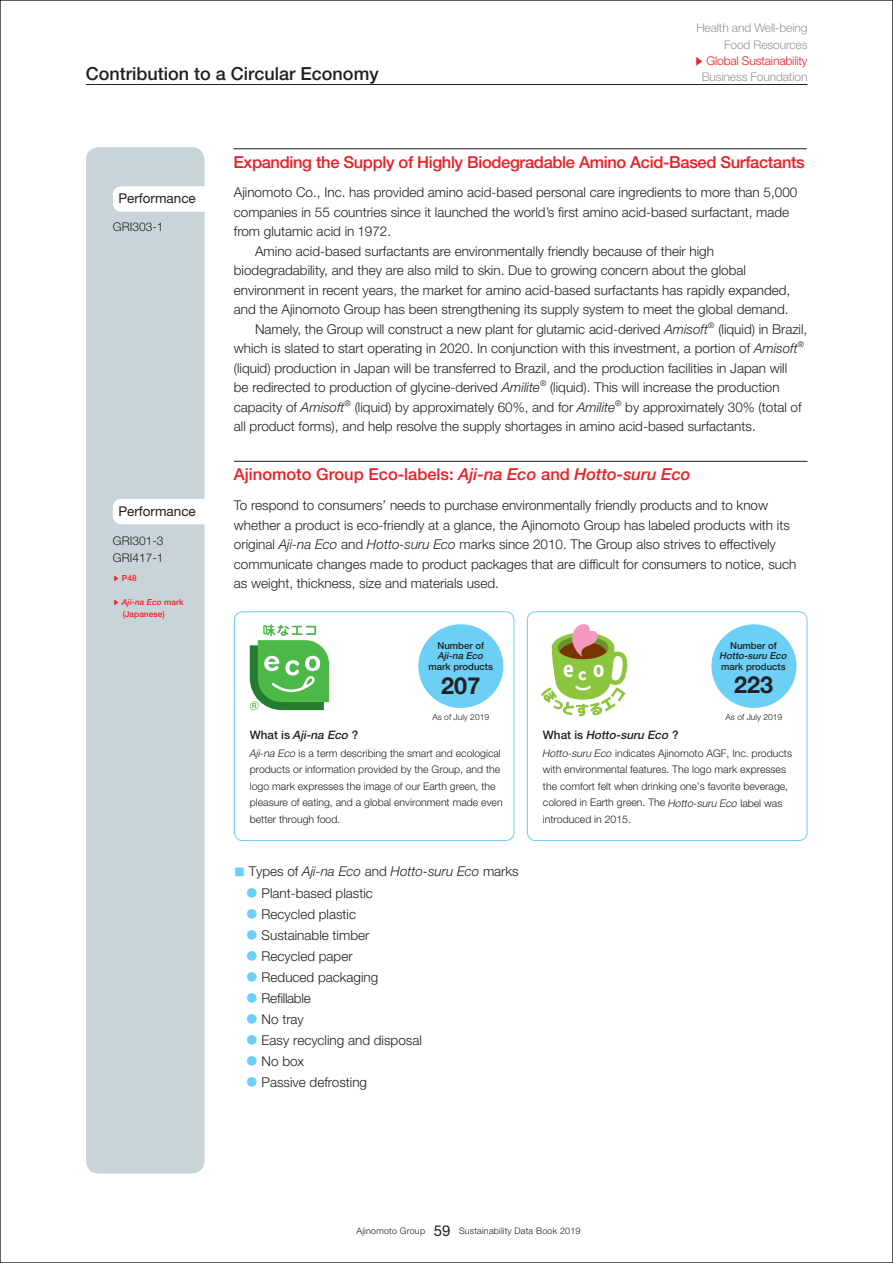
<style>
.page{position:relative;width:893px;height:1263px;background:#fff}
.page>*{position:absolute;margin:0;border:0;box-sizing:border-box;transform-origin:0 0}
.t1{font:700 23.4px "Helvetica Neue";color:#231f20}
.t2{font:500 18px "Helvetica Neue LT Std";color:#231f20}
.t3{font:500 16.5px "Helvetica Neue LT Std";letter-spacing:-.02em;color:#ee1d23}
.t4{font:500 16.5px "Helvetica Neue LT Std";color:#ee1d23}
.t5{font:300 13.5px/19.5px "Helvetica Neue LT Std";color:#231f20}
.t6{font:italic 300 13.5px "Helvetica Neue LT Std";color:#231f20}
.t7{font:13.5px "Helvetica Neue LT Std";color:#231f20}
.t8{font:300 13.5px "Helvetica Neue LT Std";letter-spacing:-.02em;color:#231f20}
.t9{font:300 12px "Helvetica Neue LT Std";letter-spacing:-.01em;color:#939598}
.t10{font:300 12px/16.5px "Helvetica Neue LT Std";color:#231f20}
.t11{font:300 12px "Helvetica Neue LT Std";letter-spacing:-.01em;color:#ee1d23}
.t12{font:italic 500 11.7px "Helvetica Neue LT Std";color:#231f20}
.t13{font:300 10.5px/16.5px "Helvetica Neue LT Std";color:#231f20}
.t14{font:500 9.6px "Helvetica Neue LT Std";color:#231f20}
.t15{font:italic 500 9.6px "Helvetica Neue LT Std";color:#231f20}
.t16{font:300 9px "Helvetica Neue LT Std";letter-spacing:.02em;color:#231f20}
.t17{font:300 8.55px "Helvetica Neue LT Std";color:#231f20}
.t18{font:500 8.25px/12px "Helvetica Neue LT Std";letter-spacing:.01em;color:#ee1d23}
.t19{font:300 7.8px "Helvetica Neue LT Std";color:#231f20}
.t20{font:italic 300 7.8px "Helvetica Neue LT Std";color:#231f20}
.s1{font-family:"Gothic MB101 Pro";font-weight:400;font-size:9.6px}
.s2{font-style:italic}
.s3{font-family:"UD Shin Go Pro";font-weight:400;font-size:6.6px}
.s4{font-style:normal}
.s5{font-family:"Koz Min Pr 6 N";font-weight:400;font-style:normal;font-size:10.8px;color:#6bcff6}
.s6{font-family:"UD Shin Go Pro";font-weight:400;font-size:10.8px;color:#6bcff6}
.s7{font-weight:400;font-size:15px}
</style>
<div class="page">
<div style="left:86px;top:147px;width:119px;height:1026px;background:#c9d4d9;border-radius:13px"></div>
<svg style="left:113px;top:186px;width:92px;height:26px;background:#fdfdfd"></svg>
<hr style="left:86px;top:84px;width:721px;height:1px;background:#231f20">
<hr style="left:233px;top:148px;width:574px;height:1px;background:#231f20">
<hr style="left:234px;top:461px;width:573px;height:1px;background:#231f20">
<div style="left:234px;top:611px;width:280px;height:230px;border:1px solid #6bcff6;border-radius:9px"></div>
<div style="left:527px;top:611px;width:280px;height:230px;border:1px solid #6bcff6;border-radius:9px"></div>
<svg style="left:250px;top:624px;width:79px;height:86px"></svg>
<div style="left:418px;top:624px;width:85px;height:84px;background:#6bcff6;border-radius:50%"></div>
<div style="left:711px;top:624px;width:85px;height:84px;background:#6bcff6;border-radius:50%"></div>
<svg style="left:541px;top:624px;width:87px;height:92px"></svg>
<div style="left:113px;top:499px;width:92px;height:25px;background:#fff"></div>
<p class="t9" style="left:696px;top:20px;width:113px">Health and Well-being</p>
<h2 class="t2" style="left:86px;top:63px;width:294px">Contribution to a Circular Economy</h2>
<p class="t9" style="left:724px;top:37px;width:85px">Food Resources</p>
<p class="t11" style="left:694px;top:53px;width:115px"><span class="s1">▶</span> Global Sustainability</p>
<p class="t9" style="left:702px;top:70px;width:107px">Business Foundation</p>
<p class="t3" style="left:233px;top:152px;width:573px">Expanding the Supply of Highly Biodegradable Amino Acid-Based Surfactants</p>
<p class="t7" style="left:118px;top:191px;width:79px">Performance</p>
<p class="t5" style="left:234px;top:183px;width:565px">Ajinomoto Co., Inc. has provided amino acid-based personal care ingredients to more than 5,000</p>
<p class="t5" style="left:234px;top:202px;width:557px">companies in 55 countries since it launched the world’s first amino acid-based surfactant, made</p>
<p class="t5" style="left:234px;top:222px;width:159px">from glutamic acid in 1972.</p>
<p class="t5" style="left:255px;top:241px;width:460px">Amino acid-based surfactants are environmentally friendly because of their high</p>
<p class="t5" style="left:234px;top:261px;width:514px">biodegradability, and they are also mild to skin. Due to growing concern about the global</p>
<p class="t5" style="left:234px;top:280px;width:558px">environment in recent years, the market for amino acid-based surfactants has rapidly expanded,</p>
<p class="t5" style="left:234px;top:300px;width:556px">and the Ajinomoto Group has been strengthening its supply system to meet the global demand.</p>
<p class="t5" style="left:255px;top:319px;width:454px">Namely, the Group will construct a new plant for glutamic acid-derived <span class="s2">Amisoft</span></p>
<p class="t19" style="left:708px;top:320px;width:8px">®</p>
<p class="t10" style="left:113px;top:218px;width:52px">GRI303-1</p>
<p class="t5" style="left:234px;top:319px;width:575px;text-indent:484px">(liquid) in Brazil, which is slated to start operating in 2020. In conjunction with this investment, a portion of <span class="s2">Amisoft</span></p>
<p class="t20" style="left:798px;top:340px;width:8px">®</p>
<p class="t5" style="left:234px;top:358px;width:555px">(liquid) production in Japan will be transferred to Brazil, and the production facilities in Japan will be redirected to production of glycine-derived <span class="s2">Amilite</span></p>
<p class="t19" style="left:540px;top:379px;width:8px">®</p>
<p class="t5" style="left:550px;top:378px;width:231px">(liquid). This will increase the production</p>
<p class="t7" style="left:118px;top:503px;width:79px">Performance</p>
<p class="t10" style="left:113px;top:533px;width:52px">GRI301-3<br>GRI417-1</p>
<p class="t18" style="left:113px;top:572px;width:25px"><span class="s3">▶</span> P48</p>
<p class="t18" style="left:123px;top:596px;width:62px;text-indent:-10px"><span class="s3">▶</span> <span class="s2">Aji-na Eco</span> mark (Japanese)</p>
<p class="t5" style="left:234px;top:397px;width:112px">capacity of <span class="s2">Amisoft</span></p>
<p class="t19" style="left:345px;top:398px;width:8px">®</p>
<p class="t5" style="left:355px;top:397px;width:262px">(liquid) by approximately 60%, and for <span class="s2">Amilite</span></p>
<p class="t19" style="left:615px;top:398px;width:8px">®</p>
<p class="t5" style="left:234px;top:397px;width:569px;text-indent:391px">by approximately 30% (total of all product forms), and help resolve the supply shortages in amino acid-based surfactants.</p>
<p class="t4" style="left:234px;top:465px;width:458px">Ajinomoto Group Eco-labels: <span class="s2">Aji-na Eco</span> and <span class="s2">Hotto-suru Eco</span></p>
<p class="t5" style="left:234px;top:495px;width:564px">To respond to consumers’ needs to purchase environmentally friendly products and to know whether a product is eco-friendly at a glance, the Ajinomoto Group has labeled products with its original <span class="s2">Aji-na Eco</span> and <span class="s2">Hotto-suru Eco</span> marks since 2010. The Group also strives to effectively communicate changes made to product packages that are difficult for consumers to notice, such as weight, thickness, size and materials used.</p>
<p class="t14" style="left:437px;top:639px;width:48px">Number of</p>
<p class="t15" style="left:438px;top:650px;width:49px">Aji-na Eco</p>
<p class="t14" style="left:429px;top:661px;width:66px">mark products</p>
<h1 class="t1" style="left:441px;top:667px;width:41px">207</h1>
<p class="t17" style="left:432px;top:712px;width:58px">As of July 2019</p>
<p class="t12" style="left:250px;top:728px;width:110px"><span class="s4">W h at i s</span> Aji-na Eco <span class="s4">?</span></p>
<p class="t13" style="left:249px;top:745px;width:255px"><span class="s2">Aji-na Eco</span> is a term describing the smart and ecological products or information provided by the Group, and the logo mark expresses the image of our Earth green, the pleasure of eating, and a global environment made even better through food.</p>
<p class="t6" style="left:234px;top:863px;width:286px"><span class="s5">■</span> <span class="s4">Types of</span> Aji-na Eco <span class="s4">and</span> Hotto-suru Eco <span class="s4">marks</span></p>
<p class="t5" style="left:246px;top:883px;width:128px"><span class="s6">●</span> Plant-based plastic</p>
<p class="t5" style="left:246px;top:904px;width:111px"><span class="s6">●</span> Recycled plastic</p>
<p class="t5" style="left:246px;top:925px;width:124px"><span class="s6">●</span> Sustainable timber</p>
<p class="t5" style="left:246px;top:946px;width:108px"><span class="s6">●</span> Recycled paper</p>
<p class="t5" style="left:246px;top:967px;width:134px"><span class="s6">●</span> Reduced packaging</p>
<p class="t8" style="left:246px;top:989px;width:66px"><span class="s6">●</span> Refillable</p>
<p class="t5" style="left:246px;top:1009px;width:59px"><span class="s6">●</span> No tray</p>
<p class="t5" style="left:246px;top:1030px;width:177px"><span class="s6">●</span> Easy recycling and disposal</p>
<p class="t5" style="left:246px;top:1051px;width:59px"><span class="s6">●</span> No box</p>
<p class="t5" style="left:246px;top:1072px;width:122px"><span class="s6">●</span> Passive defrosting</p>
<p class="t14" style="left:730px;top:639px;width:48px">Number of</p>
<p class="t15" style="left:719px;top:650px;width:71px">Hotto-suru Eco</p>
<p class="t14" style="left:721px;top:661px;width:66px">mark products</p>
<h1 class="t1" style="left:734px;top:666px;width:41px">223</h1>
<p class="t17" style="left:726px;top:712px;width:58px">As of July 2019</p>
<p class="t12" style="left:543px;top:728px;width:137px"><span class="s4">W h a t i s</span> Hotto-suru Eco <span class="s4">?</span></p>
<p class="t13" style="left:542px;top:745px;width:251px"><span class="s2">Hotto-suru Eco</span> indicates Ajinomoto AGF, Inc. products with environmental features. The logo mark expresses the comfort felt when drinking one’s favorite beverage, colored in Earth green. The <span class="s2">Hotto-suru Eco</span> label was introduced in 2015.</p>
<p class="t16" style="left:357px;top:1225px;width:226px">Ajinomoto Group <span class="s7">59</span> Sustainability Data Book 2019</p>
</div>
